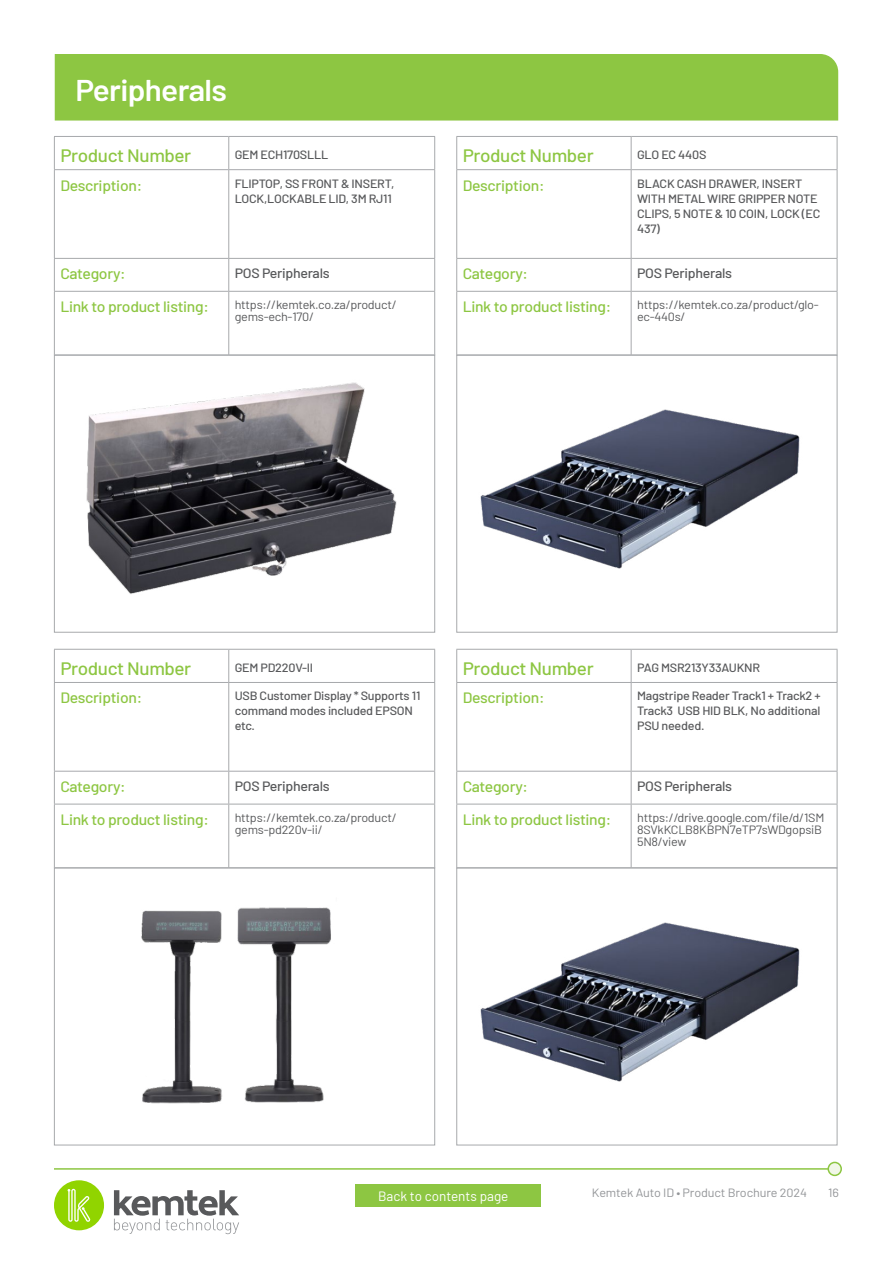
<style>
.page{position:relative;width:893px;height:1263px;background:#fff}
.page>*{position:absolute;margin:0;border:0;box-sizing:border-box;transform-origin:0 0}
.t1{font:600 30px "Barlow";letter-spacing:-.02em;color:#fff;scale:1.05 1}
.t2{font:500 18px "Barlow";letter-spacing:-.02em;color:#8dc642;scale:1.05 1}
.t3{font:500 15px "Barlow";letter-spacing:-.02em;color:#8dc642;scale:1.05 1}
.t4{font:500 13.5px "Barlow";letter-spacing:-.02em;color:#58595b;scale:1.05 1}
.t5{font:13.5px "Barlow";color:#fff}
.t6{font:500 12px/15px "Barlow";letter-spacing:-.02em;color:#58595b;scale:1.05 1}
.t7{font:12px/12px "Barlow";letter-spacing:-.02em;color:#58595b;scale:1.05 1}
.t8{font:12px "Barlow";letter-spacing:-.01em;color:#939598;scale:1.05 1}
</style>
<div class="page">
<svg style="left:114px;top:1190px;width:125px;height:44px"></svg>
<div style="left:54px;top:1180px;width:50px;height:50px;background:#91d400;border-radius:50%"></div>
<svg style="left:68px;top:1189px;width:23px;height:33px"></svg>
<hr style="left:54px;top:1168px;width:785px;height:2px;background:#8dc642">
<div style="left:828px;top:1162px;width:13px;height:13px;background:#f1f7e8;border-radius:50%"></div>
<div style="left:827px;top:1162px;width:15px;height:14px;border:2px solid #8dc642;border-radius:50%"></div>
<div style="left:55px;top:54px;width:783px;height:67px;background:#8dc642"></div>
<div style="left:355px;top:1185px;width:185px;height:22px;background:#8dc642"></div>
<img style="left:86px;top:382px;width:311px;height:212px">
<div style="left:54px;top:355px;width:381px;height:278px;border:1px solid #a7a9ac"></div>
<img style="left:141px;top:907px;width:190px;height:197px">
<div style="left:54px;top:867px;width:381px;height:278px;border:1px solid #a7a9ac"></div>
<img style="left:480px;top:409px;width:320px;height:160px">
<div style="left:456px;top:355px;width:381px;height:278px;border:1px solid #a7a9ac"></div>
<img style="left:480px;top:922px;width:320px;height:160px">
<div style="left:456px;top:867px;width:381px;height:278px;border:1px solid #a7a9ac"></div>
<hr style="left:54px;top:136px;width:175px;height:1px;background:#a7a9ac">
<hr style="left:54px;top:137px;width:1px;height:32px;background:#a7a9ac">
<hr style="left:229px;top:136px;width:206px;height:1px;background:#a7a9ac">
<hr style="left:228px;top:137px;width:1px;height:32px;background:#a7a9ac">
<hr style="left:434px;top:137px;width:1px;height:32px;background:#a7a9ac">
<hr style="left:54px;top:169px;width:175px;height:1px;background:#a7a9ac">
<hr style="left:54px;top:170px;width:1px;height:88px;background:#a7a9ac">
<hr style="left:229px;top:169px;width:206px;height:1px;background:#a7a9ac">
<hr style="left:228px;top:170px;width:1px;height:88px;background:#a7a9ac">
<hr style="left:434px;top:170px;width:1px;height:88px;background:#a7a9ac">
<hr style="left:54px;top:258px;width:175px;height:1px;background:#a7a9ac">
<hr style="left:54px;top:259px;width:1px;height:32px;background:#a7a9ac">
<hr style="left:229px;top:258px;width:206px;height:1px;background:#a7a9ac">
<hr style="left:228px;top:259px;width:1px;height:32px;background:#a7a9ac">
<hr style="left:434px;top:259px;width:1px;height:32px;background:#a7a9ac">
<hr style="left:54px;top:291px;width:175px;height:1px;background:#a7a9ac">
<hr style="left:54px;top:292px;width:1px;height:63px;background:#a7a9ac">
<hr style="left:229px;top:291px;width:206px;height:1px;background:#a7a9ac">
<hr style="left:228px;top:292px;width:1px;height:63px;background:#a7a9ac">
<hr style="left:434px;top:292px;width:1px;height:63px;background:#a7a9ac">
<hr style="left:54px;top:355px;width:175px;height:1px;background:#a7a9ac">
<hr style="left:229px;top:355px;width:206px;height:1px;background:#a7a9ac">
<hr style="left:54px;top:649px;width:175px;height:1px;background:#a7a9ac">
<hr style="left:54px;top:650px;width:1px;height:32px;background:#a7a9ac">
<hr style="left:229px;top:649px;width:206px;height:1px;background:#a7a9ac">
<hr style="left:228px;top:650px;width:1px;height:32px;background:#a7a9ac">
<hr style="left:434px;top:650px;width:1px;height:32px;background:#a7a9ac">
<hr style="left:54px;top:682px;width:175px;height:1px;background:#a7a9ac">
<hr style="left:54px;top:683px;width:1px;height:88px;background:#a7a9ac">
<hr style="left:229px;top:682px;width:206px;height:1px;background:#a7a9ac">
<hr style="left:228px;top:683px;width:1px;height:88px;background:#a7a9ac">
<hr style="left:434px;top:683px;width:1px;height:88px;background:#a7a9ac">
<hr style="left:54px;top:771px;width:175px;height:1px;background:#a7a9ac">
<hr style="left:54px;top:771px;width:1px;height:33px;background:#a7a9ac">
<hr style="left:229px;top:771px;width:206px;height:1px;background:#a7a9ac">
<hr style="left:228px;top:771px;width:1px;height:33px;background:#a7a9ac">
<hr style="left:434px;top:771px;width:1px;height:33px;background:#a7a9ac">
<hr style="left:54px;top:804px;width:175px;height:1px;background:#a7a9ac">
<hr style="left:54px;top:804px;width:1px;height:63px;background:#a7a9ac">
<hr style="left:229px;top:804px;width:206px;height:1px;background:#a7a9ac">
<hr style="left:228px;top:804px;width:1px;height:63px;background:#a7a9ac">
<hr style="left:434px;top:804px;width:1px;height:63px;background:#a7a9ac">
<hr style="left:54px;top:867px;width:175px;height:1px;background:#a7a9ac">
<hr style="left:229px;top:867px;width:206px;height:1px;background:#a7a9ac">
<hr style="left:456px;top:136px;width:175px;height:1px;background:#a7a9ac">
<hr style="left:456px;top:137px;width:1px;height:32px;background:#a7a9ac">
<hr style="left:631px;top:136px;width:206px;height:1px;background:#a7a9ac">
<hr style="left:631px;top:137px;width:1px;height:32px;background:#a7a9ac">
<hr style="left:837px;top:137px;width:1px;height:32px;background:#a7a9ac">
<hr style="left:456px;top:169px;width:175px;height:1px;background:#a7a9ac">
<hr style="left:456px;top:170px;width:1px;height:88px;background:#a7a9ac">
<hr style="left:631px;top:169px;width:206px;height:1px;background:#a7a9ac">
<hr style="left:631px;top:170px;width:1px;height:88px;background:#a7a9ac">
<hr style="left:837px;top:170px;width:1px;height:88px;background:#a7a9ac">
<hr style="left:456px;top:258px;width:175px;height:1px;background:#a7a9ac">
<hr style="left:456px;top:259px;width:1px;height:32px;background:#a7a9ac">
<hr style="left:631px;top:258px;width:206px;height:1px;background:#a7a9ac">
<hr style="left:631px;top:259px;width:1px;height:32px;background:#a7a9ac">
<hr style="left:837px;top:259px;width:1px;height:32px;background:#a7a9ac">
<hr style="left:456px;top:291px;width:175px;height:1px;background:#a7a9ac">
<hr style="left:456px;top:292px;width:1px;height:63px;background:#a7a9ac">
<hr style="left:631px;top:291px;width:206px;height:1px;background:#a7a9ac">
<hr style="left:631px;top:292px;width:1px;height:63px;background:#a7a9ac">
<hr style="left:837px;top:292px;width:1px;height:63px;background:#a7a9ac">
<hr style="left:456px;top:355px;width:175px;height:1px;background:#a7a9ac">
<hr style="left:631px;top:355px;width:206px;height:1px;background:#a7a9ac">
<hr style="left:456px;top:649px;width:175px;height:1px;background:#a7a9ac">
<hr style="left:456px;top:650px;width:1px;height:32px;background:#a7a9ac">
<hr style="left:631px;top:649px;width:206px;height:1px;background:#a7a9ac">
<hr style="left:631px;top:650px;width:1px;height:32px;background:#a7a9ac">
<hr style="left:837px;top:650px;width:1px;height:32px;background:#a7a9ac">
<hr style="left:456px;top:682px;width:175px;height:1px;background:#a7a9ac">
<hr style="left:456px;top:683px;width:1px;height:88px;background:#a7a9ac">
<hr style="left:631px;top:682px;width:206px;height:1px;background:#a7a9ac">
<hr style="left:631px;top:683px;width:1px;height:88px;background:#a7a9ac">
<hr style="left:837px;top:683px;width:1px;height:88px;background:#a7a9ac">
<hr style="left:456px;top:771px;width:175px;height:1px;background:#a7a9ac">
<hr style="left:456px;top:771px;width:1px;height:33px;background:#a7a9ac">
<hr style="left:631px;top:771px;width:206px;height:1px;background:#a7a9ac">
<hr style="left:631px;top:771px;width:1px;height:33px;background:#a7a9ac">
<hr style="left:837px;top:771px;width:1px;height:33px;background:#a7a9ac">
<hr style="left:456px;top:804px;width:175px;height:1px;background:#a7a9ac">
<hr style="left:456px;top:804px;width:1px;height:63px;background:#a7a9ac">
<hr style="left:631px;top:804px;width:206px;height:1px;background:#a7a9ac">
<hr style="left:631px;top:804px;width:1px;height:63px;background:#a7a9ac">
<hr style="left:837px;top:804px;width:1px;height:63px;background:#a7a9ac">
<hr style="left:456px;top:867px;width:175px;height:1px;background:#a7a9ac">
<hr style="left:631px;top:867px;width:206px;height:1px;background:#a7a9ac">
<h1 class="t1" style="left:75px;top:68px;width:146px">Peripherals</h1>
<h2 class="t2" style="left:60px;top:142px;width:126px">Product Number</h2>
<p class="t6" style="left:235px;top:146px;width:90px">GEM ECH170SLLL</p>
<p class="t3" style="left:60px;top:174px;width:79px">Description:</p>
<p class="t6" style="left:235px;top:175px;width:154px">FLIPTOP, SS FRONT &amp; INSERT,<br>LOCK,LOCKABLE LID, 3M RJ11</p>
<p class="t3" style="left:60px;top:263px;width:64px">Category:</p>
<p class="t4" style="left:235px;top:263px;width:92px">POS Peripherals</p>
<p class="t3" style="left:60px;top:296px;width:143px">Link to product listing:</p>
<p class="t7" style="left:235px;top:298px;width:156px">https://kemtek.co.za/product/ gems-ech-170/</p>
<h2 class="t2" style="left:463px;top:142px;width:126px">Product Number</h2>
<p class="t6" style="left:637px;top:146px;width:67px">GLO EC 440S</p>
<p class="t3" style="left:463px;top:174px;width:79px">Description:</p>
<p class="t6" style="left:637px;top:175px;width:176px">BLACK CASH DRAWER, INSERT<br>WITH METAL WIRE GRIPPER NOTE<br>CLIPS, 5 NOTE &amp; 10 COIN, LOCK (EC<br>437)</p>
<p class="t3" style="left:463px;top:263px;width:64px">Category:</p>
<p class="t4" style="left:637px;top:263px;width:92px">POS Peripherals</p>
<p class="t3" style="left:463px;top:296px;width:143px">Link to product listing:</p>
<p class="t7" style="left:637px;top:298px;width:175px">https://kemtek.co.za/product/glo&shy;ec-440s/</p>
<h2 class="t2" style="left:60px;top:655px;width:126px">Product Number</h2>
<p class="t6" style="left:235px;top:659px;width:76px">GEM PD220V-II</p>
<p class="t3" style="left:60px;top:687px;width:79px">Description:</p>
<p class="t6" style="left:235px;top:688px;width:178px">USB Customer Display * Supports 11 command modes included EPSON etc.</p>
<p class="t3" style="left:60px;top:776px;width:64px">Category:</p>
<p class="t4" style="left:235px;top:776px;width:92px">POS Peripherals</p>
<p class="t3" style="left:60px;top:809px;width:143px">Link to product listing:</p>
<p class="t7" style="left:235px;top:811px;width:156px">https://kemtek.co.za/product/ gems-pd220v-ii/</p>
<h2 class="t2" style="left:463px;top:655px;width:126px">Product Number</h2>
<p class="t6" style="left:637px;top:659px;width:119px">PAG MSR213Y33AUKNR</p>
<p class="t3" style="left:463px;top:687px;width:79px">Description:</p>
<p class="t6" style="left:637px;top:688px;width:176px;text-align:justify">Magstripe Reader Track1 + Track2 + Track3 USB HID BLK, No additional PSU needed.</p>
<p class="t3" style="left:463px;top:776px;width:64px">Category:</p>
<p class="t4" style="left:637px;top:776px;width:92px">POS Peripherals</p>
<p class="t3" style="left:463px;top:809px;width:143px">Link to product listing:</p>
<p class="t7" style="left:637px;top:811px;width:180px">https://drive.google.com/file/d/1SM<br>8SVkKCLB8KBPN7eTP7sWDgopsiB<br>5N8/view</p>
<p class="t5" style="left:378px;top:1186px;width:132px">Back to contents page</p>
<p class="t8" style="left:592px;top:1184px;width:206px">Kemtek Auto ID • Product Brochure 2024</p>
<p class="t8" style="left:828px;top:1184px;width:12px">16</p>
</div>
